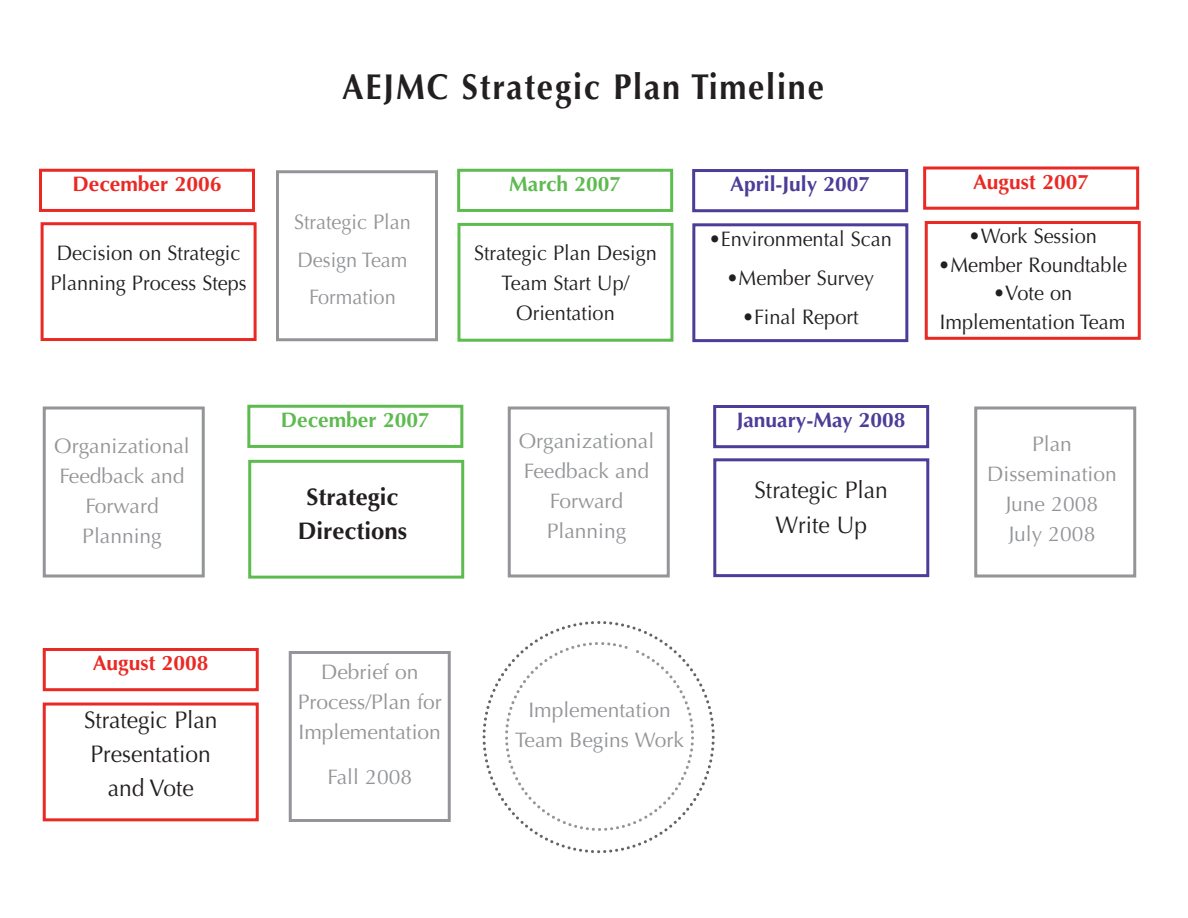
<style>
.page{position:relative;width:1188px;height:918px;background:#fff}
.page>*{position:absolute;margin:0;border:0;box-sizing:border-box;transform-origin:0 0}
.t1{font:700 36px "Optima";letter-spacing:.055em;color:#231f20;scale:.9 1}
.t2{font:24px/34.2px "Optima";color:#231f20;text-align:center;scale:.95 1}
.t3{font:700 24px/34.3px "Optima";color:#231f20;text-align:center}
.t4{font:21px/30px "Optima";color:#939598;text-align:center}
.t5{font:21px/30px "Optima";color:#231f20;text-align:center;scale:.95 1}
.t6{font:700 21px "Optima";color:#ea2924}
.t7{font:21px/37.5px "Optima";color:#939598;text-align:center;scale:.95 1}
.t8{font:700 21px "Optima";color:#4d3c98}
.t9{font:700 21px "Optima";color:#5ebb50}
</style>
<div class="page">
<div style="left:248px;top:460px;width:216px;height:119px;border:3px solid #5ebb50"></div>
<div style="left:276px;top:170px;width:162px;height:171px;border:3px solid #939598"></div>
<div style="left:43px;top:406px;width:162px;height:172px;border:3px solid #939598"></div>
<div style="left:508px;top:406px;width:162px;height:172px;border:3px solid #939598"></div>
<div style="left:974px;top:406px;width:162px;height:172px;border:3px solid #939598"></div>
<div style="left:289px;top:651px;width:162px;height:171px;border:3px solid #939598"></div>
<div style="left:39px;top:169px;width:216px;height:43px;border:3px solid #ea2924"></div>
<div style="left:41px;top:222px;width:216px;height:119px;border:3px solid #ea2924"></div>
<svg style="left:483px;top:621px;width:232px;height:232px"></svg>
<div style="left:457px;top:169px;width:216px;height:43px;border:3px solid #5ebb50"></div>
<div style="left:457px;top:223px;width:216px;height:119px;border:3px solid #5ebb50"></div>
<div style="left:692px;top:169px;width:216px;height:43px;border:3px solid #4d3c98"></div>
<div style="left:692px;top:223px;width:216px;height:119px;border:3px solid #4d3c98"></div>
<div style="left:923px;top:166px;width:216px;height:44px;border:3px solid #ea2924"></div>
<div style="left:925px;top:221px;width:216px;height:119px;border:3px solid #ea2924"></div>
<div style="left:247px;top:405px;width:216px;height:43px;border:3px solid #5ebb50"></div>
<div style="left:713px;top:405px;width:216px;height:43px;border:3px solid #4d3c98"></div>
<div style="left:713px;top:458px;width:216px;height:119px;border:3px solid #4d3c98"></div>
<div style="left:43px;top:648px;width:216px;height:43px;border:3px solid #ea2924"></div>
<div style="left:43px;top:703px;width:216px;height:118px;border:3px solid #ea2924"></div>
<p class="t6" style="left:73px;top:172px;width:150px">December 2006</p>
<p class="t5" style="left:50px;top:238px;width:208px;text-align:left">Decision on Strategic<br>Planning Process Steps</p>
<h1 class="t1" style="left:342px;top:66px;width:537px">AEJMC Strategic Plan Timeline</h1>
<p class="t7" style="left:294px;top:204px;width:124px">Strategic Plan<br>Design Team<br>Formation</p>
<p class="t9" style="left:509px;top:172px;width:114px">March 2007</p>
<p class="t5" style="left:474px;top:238px;width:194px">Strategic Plan Design<br>Team Start Up/<br>Orientation</p>
<p class="t8" style="left:730px;top:172px;width:142px">April-July 2007</p>
<p class="t5" style="left:709px;top:224px;width:194px">•Environmental Scan</p>
<p class="t5" style="left:727px;top:263px;width:157px">•Member Survey</p>
<p class="t5" style="left:742px;top:302px;width:124px">•Final Report</p>
<p class="t6" style="left:973px;top:169px;width:117px">August 2007</p>
<p class="t5" style="left:969px;top:221px;width:137px">•Work Session</p>
<p class="t5" style="left:938px;top:250px;width:200px">•Member Roundtable</p>
<p class="t5" style="left:940px;top:279px;width:197px;line-height:28.5px">•Vote on<br>Implementation Team</p>
<p class="t9" style="left:281px;top:408px;width:150px">December 2007</p>
<p class="t8" style="left:737px;top:408px;width:170px">January-May 2008</p>
<p class="t4" style="left:54px;top:431px;width:137px">Organizational<br>Feedback and<br>Forward<br>Planning</p>
<p class="t4" style="left:519px;top:426px;width:137px">Organizational<br>Feedback and<br>Forward<br>Planning</p>
<p class="t4" style="left:987px;top:429px;width:131px">Plan<br>Dissemination<br>June 2008<br>July 2008</p>
<p class="t2" style="left:755px;top:473px;width:142px">Strategic Plan<br>Write Up</p>
<p class="t3" style="left:298px;top:480px;width:111px">Strategic<br>Directions</p>
<p class="t6" style="left:93px;top:651px;width:117px">August 2008</p>
<p class="t2" style="left:84px;top:703px;width:142px">Strategic Plan<br>Presentation and Vote</p>
<p class="t4" style="left:298px;top:657px;width:146px">Debrief on<br>Process/Plan for<br>Implementation</p>
<p class="t4" style="left:327px;top:762px;width:86px">Fall 2008</p>
<p class="t4" style="left:515px;top:695px;width:171px">Implementation<br>Team Begins Work</p>
</div>
